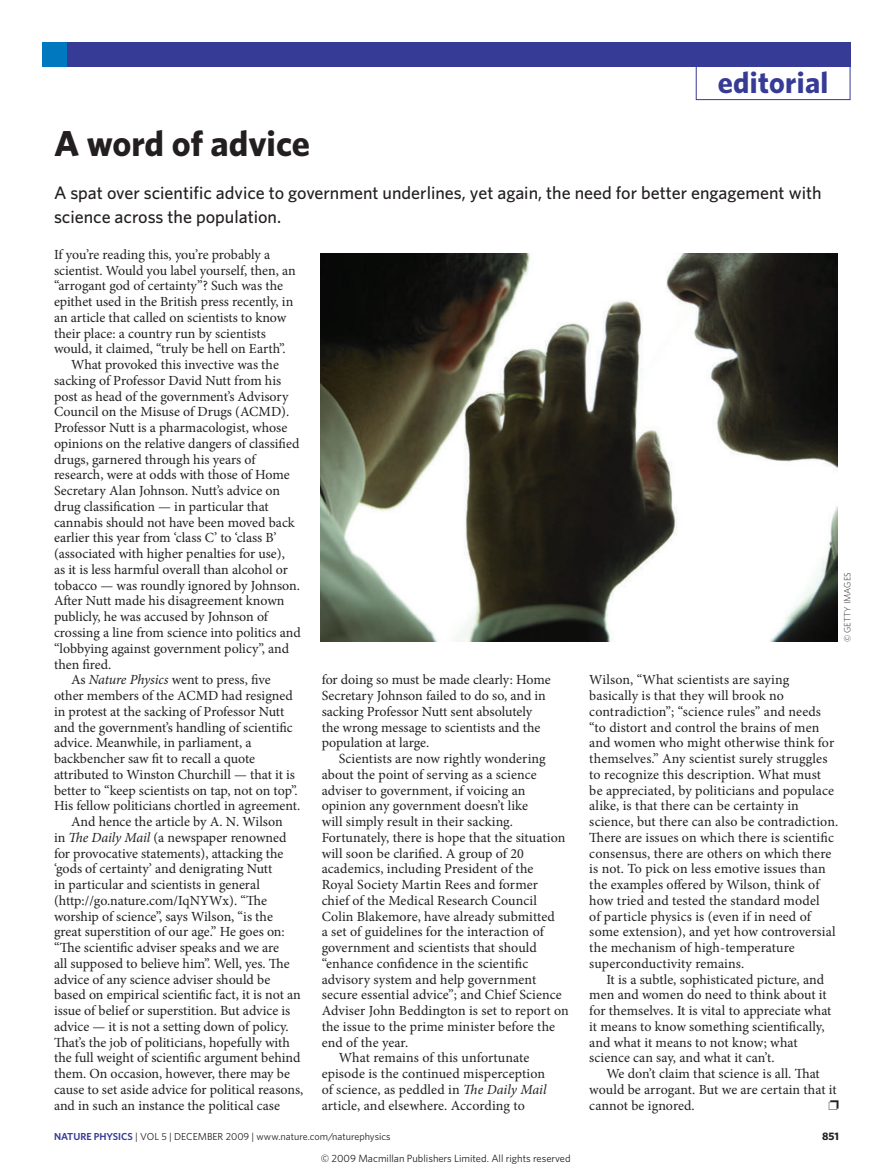
<style>
.page{position:relative;width:893px;height:1174px;background:#fff}
.page>*{position:absolute;margin:0;border:0;box-sizing:border-box;transform-origin:0 0}
.t1{font:700 36px "Whitney";color:#231f20}
.t2{font:700 30px "Whitney";letter-spacing:.01em;color:#363b95}
.t3{font:500 18px/24px "Whitney";color:#231f20}
.t4{font:13.95px/15.8px "Minion Pro";color:#231f20}
.t5{font:700 10.8px "Whitney";color:#231f20}
.t6{font:10.5px "Whitney";color:#231f20}
.t7{font:10.2px "Whitney Book 2";color:#231f20}
.t8{font:300 9px "Whitney";color:#231f20}
.s1{font-style:italic}
.s2{font-family:"Whitney";font-weight:600;color:#363b95}
</style>
<div class="page">
<div style="left:696px;top:66px;width:154px;height:34px;border:1px solid #363b95"></div>
<div style="left:43px;top:43px;width:807px;height:24px;background:#363b95"></div>
<div style="left:43px;top:43px;width:24px;height:24px;background:#0078c0"></div>
<img style="left:321px;top:254px;width:516px;height:387px">
<h1 class="t1" style="left:54px;top:120px;width:258px">A word of advice</h1>
<h2 class="t2" style="left:718px;top:62px;width:112px">editorial</h2>
<p class="t3" style="left:54px;top:181px;width:769px">A spat over scientific advice to government underlines, yet again, the need for better engagement with science across the population.</p>
<p class="t4" style="left:54px;top:246px;width:218px">If you’re reading this, you’re probably a</p>
<p class="t4" style="left:54px;top:262px;width:243px">scientist. Would you label yourself, then, an</p>
<p class="t4" style="left:54px;top:278px;width:230px">“arrogant god of certainty”? Such was the</p>
<p class="t4" style="left:54px;top:294px;width:241px">epithet used in the British press recently, in</p>
<p class="t4" style="left:54px;top:309px;width:234px">an article that called on scientists to know</p>
<p class="t4" style="left:54px;top:325px;width:213px">their place: a country run by scientists</p>
<p class="t4" style="left:54px;top:341px;width:233px">would, it claimed, “truly be hell on Earth”.</p>
<p class="t4" style="left:71px;top:357px;width:209px">What provoked this invective was the</p>
<p class="t4" style="left:54px;top:372px;width:229px">sacking of Professor David Nutt from his</p>
<p class="t4" style="left:54px;top:388px;width:236px">post as head of the government’s Advisory</p>
<p class="t4" style="left:54px;top:404px;width:237px">Council on the Misuse of Drugs (ACMD).</p>
<p class="t4" style="left:54px;top:420px;width:235px">Professor Nutt is a pharmacologist, whose</p>
<p class="t4" style="left:54px;top:435px;width:247px">opinions on the relative dangers of classified</p>
<p class="t4" style="left:54px;top:451px;width:203px">drugs, garnered through his years of</p>
<p class="t4" style="left:54px;top:467px;width:237px">research, were at odds with those of Home</p>
<p class="t4" style="left:54px;top:483px;width:227px">Secretary Alan Johnson. Nutt’s advice on</p>
<p class="t4" style="left:54px;top:498px;width:216px">drug classification — in particular that</p>
<p class="t4" style="left:54px;top:514px;width:242px">cannabis should not have been moved back</p>
<p class="t4" style="left:54px;top:530px;width:224px">earlier this year from ‘class C’ to ‘class B’</p>
<p class="t4" style="left:54px;top:546px;width:232px">(associated with higher penalties for use),</p>
<p class="t4" style="left:54px;top:561px;width:235px">as it is less harmful overall than alcohol or</p>
<p class="t4" style="left:54px;top:577px;width:247px">tobacco — was roundly ignored by Johnson.</p>
<p class="t4" style="left:54px;top:593px;width:232px">After Nutt made his disagreement known</p>
<p class="t4" style="left:54px;top:609px;width:216px">publicly, he was accused by Johnson of</p>
<p class="t4" style="left:54px;top:624px;width:248px">crossing a line from science into politics and</p>
<p class="t4" style="left:54px;top:640px;width:237px">“lobbying against government policy”, and</p>
<p class="t4" style="left:54px;top:656px;width:59px">then fired.</p>
<p class="t4" style="left:71px;top:672px;width:201px">As <span class="s1">Nature Physics</span> went to press, five</p>
<p class="t4" style="left:54px;top:687px;width:240px">other members of the ACMD had resigned</p>
<p class="t4" style="left:54px;top:703px;width:232px">in protest at the sacking of Professor Nutt</p>
<p class="t4" style="left:54px;top:719px;width:240px">and the government’s handling of scientific</p>
<p class="t4" style="left:54px;top:735px;width:199px">advice. Meanwhile, in parliament, a</p>
<p class="t4" style="left:54px;top:750px;width:203px">backbencher saw fit to recall a quote</p>
<p class="t4" style="left:54px;top:766px;width:242px">attributed to Winston Churchill — that it is</p>
<p class="t4" style="left:54px;top:782px;width:245px">better to “keep scientists on tap, not on top”.</p>
<p class="t4" style="left:54px;top:798px;width:248px">His fellow politicians chortled in agreement.</p>
<p class="t4" style="left:71px;top:813px;width:213px">And hence the article by A. N. Wilson</p>
<p class="t4" style="left:54px;top:829px;width:234px">in <span class="s1">The Daily Mail</span> (a newspaper renowned</p>
<p class="t4" style="left:54px;top:845px;width:231px">for provocative statements), attacking the</p>
<p class="t4" style="left:54px;top:861px;width:220px">‘gods of certainty’ and denigrating Nutt</p>
<p class="t4" style="left:54px;top:876px;width:207px">in particular and scientists in general</p>
<p class="t4" style="left:54px;top:892px;width:215px">(http://go.nature.com/IqNYWx). “The</p>
<p class="t4" style="left:54px;top:908px;width:220px">worship of science”, says Wilson, “is the</p>
<p class="t4" style="left:54px;top:924px;width:232px">great superstition of our age.” He goes on:</p>
<p class="t4" style="left:54px;top:939px;width:227px">“The scientific adviser speaks and we are</p>
<p class="t4" style="left:54px;top:955px;width:237px">all supposed to believe him”. Well, yes. The</p>
<p class="t4" style="left:54px;top:971px;width:218px">advice of any science adviser should be</p>
<p class="t4" style="left:54px;top:987px;width:248px">based on empirical scientific fact, it is not an</p>
<p class="t4" style="left:54px;top:1002px;width:238px">issue of belief or superstition. But advice is</p>
<p class="t4" style="left:54px;top:1018px;width:236px">advice — it is not a setting down of policy.</p>
<p class="t4" style="left:54px;top:1034px;width:237px">That’s the job of politicians, hopefully with</p>
<p class="t4" style="left:54px;top:1050px;width:248px">the full weight of scientific argument behind</p>
<p class="t4" style="left:54px;top:1065px;width:238px">them. On occasion, however, there may be</p>
<p class="t4" style="left:54px;top:1081px;width:251px">cause to set aside advice for political reasons,</p>
<p class="t4" style="left:54px;top:1097px;width:228px">and in such an instance the political case</p>
<p class="t4" style="left:322px;top:672px;width:231px">for doing so must be made clearly: Home Secretary Johnson failed to do so, and in sacking Professor Nutt sent absolutely the wrong message to scientists and the population at large.</p>
<p class="t4" style="left:339px;top:750px;width:208px">Scientists are now rightly wondering</p>
<p class="t4" style="left:322px;top:766px;width:217px">about the point of serving as a science</p>
<p class="t4" style="left:322px;top:782px;width:205px">adviser to government, if voicing an</p>
<p class="t4" style="left:322px;top:798px;width:208px">opinion any government doesn’t like</p>
<p class="t4" style="left:322px;top:813px;width:193px">will simply result in their sacking.</p>
<p class="t4" style="left:322px;top:829px;width:245px">Fortunately, there is hope that the situation</p>
<p class="t4" style="left:322px;top:845px;width:204px">will soon be clarified. A group of 20</p>
<p class="t4" style="left:322px;top:861px;width:213px">academics, including President of the</p>
<p class="t4" style="left:322px;top:876px;width:218px">Royal Society Martin Rees and former</p>
<p class="t4" style="left:322px;top:892px;width:217px">chief of the Medical Research Council</p>
<p class="t4" style="left:322px;top:908px;width:235px">Colin Blakemore, have already submitted</p>
<p class="t4" style="left:322px;top:924px;width:224px">a set of guidelines for the interaction of</p>
<p class="t4" style="left:322px;top:939px;width:217px">government and scientists that should</p>
<p class="t4" style="left:322px;top:955px;width:208px">“enhance confidence in the scientific</p>
<p class="t4" style="left:322px;top:971px;width:216px">advisory system and help government</p>
<p class="t4" style="left:322px;top:987px;width:242px">secure essential advice”; and Chief Science</p>
<p class="t4" style="left:322px;top:1002px;width:249px">Adviser John Beddington is set to report on</p>
<p class="t4" style="left:322px;top:1018px;width:235px">the issue to the prime minister before the</p>
<p class="t4" style="left:322px;top:1034px;width:88px">end of the year.</p>
<p class="t4" style="left:339px;top:1050px;width:192px">What remains of this unfortunate</p>
<p class="t4" style="left:322px;top:1065px;width:225px">episode is the continued misperception</p>
<p class="t4" style="left:322px;top:1081px;width:226px">of science, as peddled in <span class="s1">The Daily Mail</span></p>
<p class="t4" style="left:322px;top:1097px;width:205px">article, and elsewhere. According to</p>
<p class="t8" style="left:841px;top:642px;width:71px;rotate:-90deg">© Getty imaGes</p>
<p class="t4" style="left:589px;top:672px;width:250px">Wilson, “What scientists are saying basically is that they will brook no contradiction”; “science rules” and needs “to distort and control the brains of men and women who might otherwise think for themselves.” Any scientist surely struggles to recognize this description. What must<br>be appreciated, by politicians and populace alike, is that there can be certainty in science, but there can also be contradiction.<br>There are issues on which there is scientific consensus, there are others on which there is not. To pick on less emotive issues than the examples offered by Wilson, think of how tried and tested the standard model<br>of particle physics is (even if in need of some extension), and yet how controversial the mechanism of high-temperature superconductivity remains.</p>
<p class="t4" style="left:589px;top:971px;width:244px;text-indent:17px">It is a subtle, sophisticated picture, and men and women do need to think about it for themselves. It is vital to appreciate what it means to know something scientifically, and what it means to not know; what science can say, and what it can’t.</p>
<p class="t4" style="left:589px;top:1065px;width:249px;text-indent:17px">We don’t claim that science is all. That would be arrogant. But we are certain that it cannot be ignored.</p>
<p class="t7" style="left:54px;top:1129px;width:338px"><span class="s2">NATURE PHYSICS</span> | VOL 5 | DECEMBER 2009 | www.nature.com/naturephysics</p>
<p class="t5" style="left:822px;top:1129px;width:18px">851</p>
<p class="t6" style="left:321px;top:1152px;width:251px">© 2009 Macmillan Publishers Limited. All rights reserved</p>
</div>
